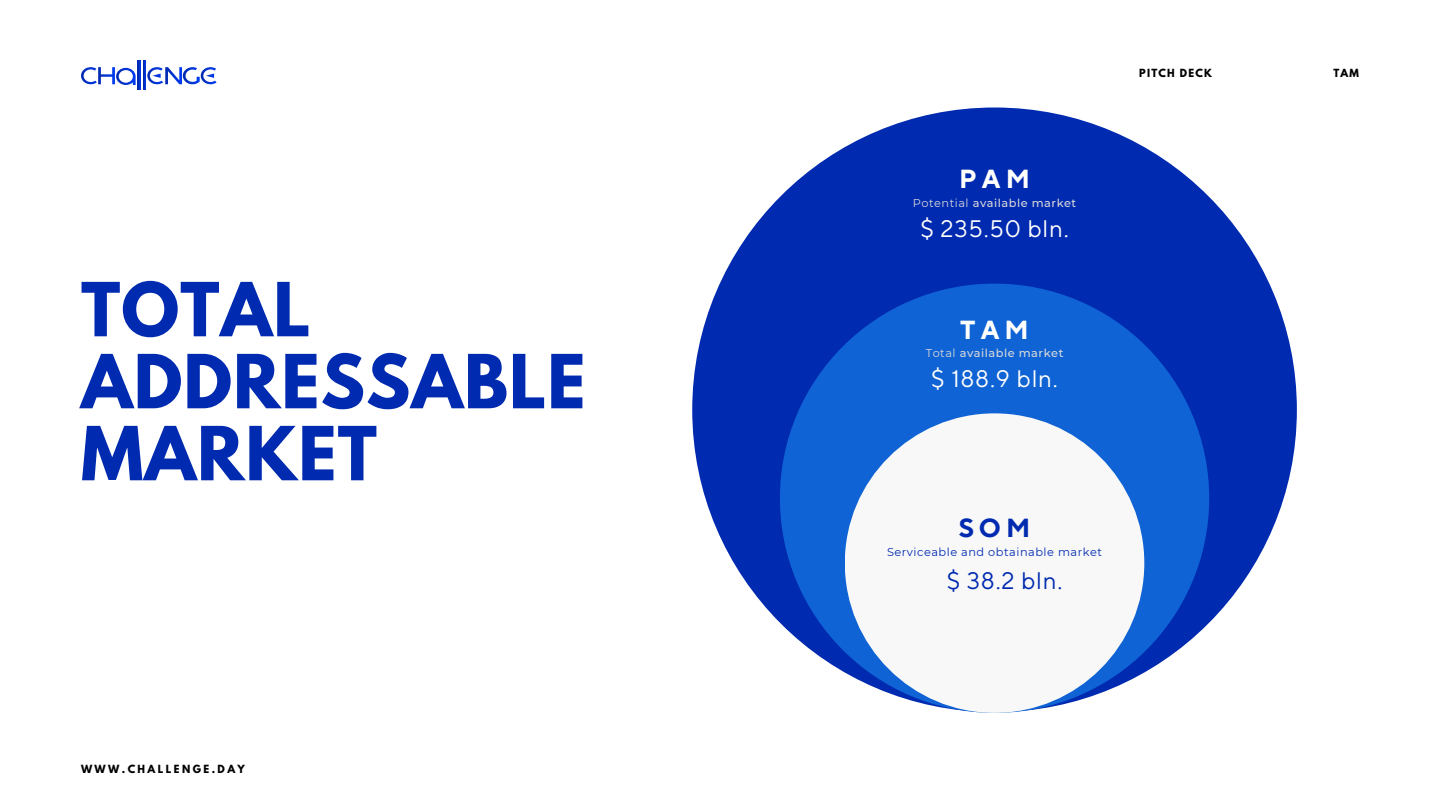
<style>
.page{position:relative;width:1440px;height:810px;background:#fff}
.page>*{position:absolute;margin:0;border:0;box-sizing:border-box;transform-origin:0 0}
.t1{font:700 66px/72px "League Spartan";letter-spacing:.015em;color:#002ab0}
.t2{font:700 26px "TT Norms Pro";letter-spacing:.195em;color:#fffffe}
.t3{font:700 26px "TT Norms Pro";color:#002ab0}
.t4{font:23.8px "TT Norms Pro";letter-spacing:.035em;color:#fffffe}
.t5{font:23.8px "TT Norms Pro";color:#002ab0}
.t6{font:500 11.3px "Montserrat";letter-spacing:.045em;color:#d9d9d9}
.t7{font:11.3px "Montserrat";letter-spacing:.045em;color:#002ab0}
.t8{font:700 10px "League Spartan";letter-spacing:.24em;color:#000}
.t9{font:700 10px "League Spartan";letter-spacing:.12em;color:#000}
.s1{font-weight:400}
</style>
<div class="page">
<div style="left:692px;top:107px;width:605px;height:605px;background:#002ab0;border-radius:50%"></div>
<div style="left:780px;top:284px;width:429px;height:429px;background:#0f63d4;border-radius:50%"></div>
<div style="left:845px;top:413px;width:299px;height:300px;background:#f8f8f8;border-radius:50%"></div>
<svg style="left:147px;top:67px;width:70px;height:17px"></svg>
<svg style="left:81px;top:67px;width:55px;height:18px"></svg>
<h1 class="t1" style="left:81px;top:282px;width:506px">TOTAL<br>ADDRESSABLE<br>MARKET</h1>
<p class="t8" style="left:81px;top:764px;width:165px">WWW.CHALLENGE.DAY</p>
<h2 class="t2" style="left:959px;top:163px;width:72px">PAM</h2>
<h3 class="t4" style="left:920px;top:214px;width:150px">$ 235.50 bln.</h3>
<p class="t6" style="left:913px;top:196px;width:165px"><span class="s1">Potential</span> available market</p>
<h2 class="t2" style="left:960px;top:314px;width:70px">TAM</h2>
<p class="t6" style="left:926px;top:346px;width:139px"><span class="s1">Total</span> available market</p>
<h3 class="t4" style="left:931px;top:364px;width:128px">$ 188.9 bln.</h3>
<p class="t9" style="left:1139px;top:68px;width:74px">PITCH DECK</p>
<p class="t8" style="left:1333px;top:68px;width:27px">TAM</p>
<h2 class="t3" style="left:959px;top:512px;width:73px">SOM</h2>
<p class="t7" style="left:887px;top:545px;width:217px">Serviceable and obtainable market</p>
<h3 class="t5" style="left:947px;top:567px;width:117px">$ 38.2 bln.</h3>
</div>
